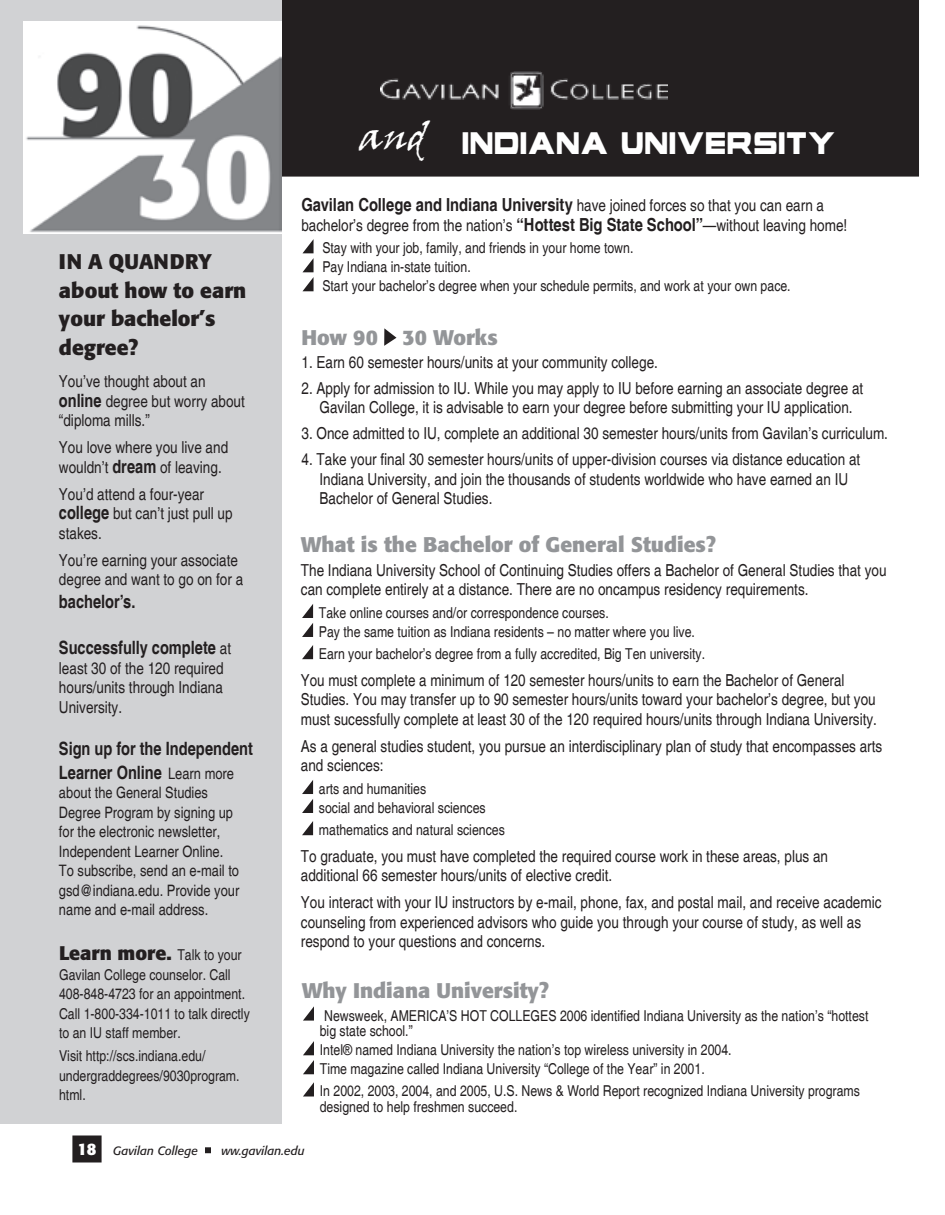
<style>
.page{position:relative;width:945px;height:1215px;background:#fff}
.page>*{position:absolute;margin:0;border:0;box-sizing:border-box;transform-origin:0 0}
.t1{font:50.25px "vox BOX";color:#fff;scale:.81 1}
.t2{font:italic 37.5px "Viner Hand ITC";color:#fff}
.t3{font:700 21px "Formata";color:#939598}
.t4{font:700 21px/28.5px "Formata";color:#231f20}
.t5{font:700 19.5px "Formata";color:#231f20}
.t6{font:700 condensed 18.3px/24px "Helvetica";color:#231f20}
.t7{font:700 condensed 18px "Helvetica";color:#231f20}
.t8{font:condensed 16.5px/19.5px "Helvetica";color:#231f20}
.t9{font:condensed 15.75px/19.5px "Helvetica";color:#231f20}
.t10{font:condensed 15px/19.5px "Helvetica";color:#231f20}
.t11{font:italic 12px "Formata";color:#231f20}
.s1{font-weight:700;font-size:18.3px}
.s2{font-weight:400;font-size:16.5px}
.s3{font-weight:400;font-size:15.75px}
.s4{font-family:"Helvetica";font-weight:400;font-stretch:condensed;font-size:15px}
.s5{font-weight:700;font-size:18px}
.s6{font-weight:700;font-style:normal;font-size:16.5px;color:#fff}
</style>
<div class="page">
<div style="left:74px;top:1137px;width:26px;height:24px;background:#231f20"></div>
<div style="left:72px;top:1136px;width:30px;height:26px;border:3px solid #231f20"></div>
<svg style="left:205px;top:1147px;width:6px;height:6px"></svg>
<div style="left:282px;top:0;width:637px;height:177px;background:#231f20"></div>
<div style="left:0;top:0;width:282px;height:1124px;background:#d1d2d4"></div>
<svg style="left:302px;top:239px;width:12px;height:52px"></svg>
<svg style="left:384px;top:328px;width:12px;height:18px"></svg>
<svg style="left:302px;top:604px;width:11px;height:33px"></svg>
<svg style="left:302px;top:645px;width:11px;height:14px"></svg>
<svg style="left:302px;top:780px;width:11px;height:33px"></svg>
<svg style="left:302px;top:821px;width:11px;height:14px"></svg>
<svg style="left:303px;top:1006px;width:11px;height:15px"></svg>
<svg style="left:303px;top:1041px;width:11px;height:33px"></svg>
<svg style="left:303px;top:1082px;width:11px;height:14px"></svg>
<img style="left:380px;top:71px;width:287px;height:38px">
<img style="left:23px;top:21px;width:259px;height:212px">
<p class="t4" style="left:59px;top:247px;width:189px">IN A QUANDRY about how to earn your bachelor’s degree?</p>
<p class="t8" style="left:59px;top:372px;width:187px">You’ve thought about an <span class="s1">online</span> degree but worry about “diploma mills.”</p>
<p class="t8" style="left:59px;top:438px;width:171px">You love where you live and wouldn’t <span class="s1">dream</span> of leaving.</p>
<p class="t8" style="left:59px;top:484px;width:175px">You’d attend a four-year <span class="s1">college</span> but can’t just pull up stakes.</p>
<p class="t8" style="left:59px;top:550px;width:186px">You’re earning your associate degree and want to go on for a</p>
<p class="t6" style="left:59px;top:589px;width:78px">bachelor’s.</p>
<p class="t6" style="left:59px;top:636px;width:174px">Successfully complete <span class="s2">at</span></p>
<p class="t8" style="left:59px;top:658px;width:166px;text-align:justify">least 30 of the 120 required hours/units through Indiana University.</p>
<p class="t6" style="left:59px;top:736px;width:196px">Sign up for the Independent<br>Learner Online <span class="s3">Learn more</span></p>
<p class="t9" style="left:59px;top:783px;width:182px">about the General Studies<br>Degree Program by signing up for the electronic newsletter,<br>Independent Learner Online.<br>To subscribe, send an e-mail to gsd@indiana.edu. Provide your name and e-mail address.</p>
<p class="t5" style="left:59px;top:941px;width:184px">Learn more. <span class="s4">Talk to your</span></p>
<p class="t10" style="left:59px;top:965px;width:192px">Gavilan College counselor. Call<br>408-848-4723 for an appointment.<br>Call 1-800-334-1011 to talk directly to an IU staff member.</p>
<p class="t10" style="left:59px;top:1046px;width:182px">Visit http://scs.indiana.edu/ undergraddegrees/9030program. html.</p>
<p class="t2" style="left:358px;top:113px;width:80px">and</p>
<p class="t1" style="left:461px;top:107px;width:464px">indiana university</p>
<p class="t7" style="left:301px;top:194px;width:524px">Gavilan College and Indiana University <span class="s2">have joined forces so that you can earn a</span></p>
<p class="t8" style="left:301px;top:215px;width:547px">bachelor’s degree from the nation’s <span class="s5">“Hottest Big State School”</span>—without leaving home!</p>
<p class="t10" style="left:322px;top:239px;width:470px;line-height:18.9px">Stay with your job, family, and friends in your home town.<br>Pay Indiana in-state tuition.<br>Start your bachelor’s degree when your schedule permits, and work at your own pace.</p>
<p class="t3" style="left:302px;top:324px;width:198px">How 90 30 Works</p>
<p class="t8" style="left:302px;top:353px;width:358px">1. Earn 60 semester hours/units at your community college.</p>
<p class="t8" style="left:302px;top:379px;width:563px;text-align:center">2. Apply for admission to IU. While you may apply to IU before earning an associate degree at<br>Gavilan College, it is advisable to earn your degree before submitting your IU application.</p>
<p class="t8" style="left:302px;top:424px;width:588px">3. Once admitted to IU, complete an additional 30 semester hours/units from Gavilan’s curriculum.</p>
<p class="t8" style="left:320px;top:450px;width:542px;text-indent:-18px">4. Take your final 30 semester hours/units of upper-division courses via distance education at<br>Indiana University, and join the thousands of students worldwide who have earned an IU<br>Bachelor of General Studies.</p>
<p class="t3" style="left:301px;top:532px;width:416px">What is the Bachelor of General Studies?</p>
<p class="t8" style="left:301px;top:560px;width:587px">The Indiana University School of Continuing Studies offers a Bachelor of General Studies that you can complete entirely at a distance. There are no oncampus residency requirements.</p>
<p class="t10" style="left:319px;top:603px;width:378px;line-height:19px">Take online courses and/or correspondence courses.<br>Pay the same tuition as Indiana residents – no matter where you live.</p>
<p class="t10" style="left:319px;top:644px;width:388px">Earn your bachelor’s degree from a fully accredited, Big Ten university.</p>
<p class="t8" style="left:301px;top:670px;width:578px">You must complete a minimum of 120 semester hours/units to earn the Bachelor of General<br>Studies. You may transfer up to 90 semester hours/units toward your bachelor’s degree, but you must sucessfully complete at least 30 of the 120 required hours/units through Indiana University.</p>
<p class="t8" style="left:301px;top:736px;width:583px">As a general studies student, you pursue an interdisciplinary plan of study that encompasses arts and sciences:</p>
<p class="t10" style="left:319px;top:779px;width:168px;line-height:18.9px">arts and humanities<br>social and behavioral sciences</p>
<p class="t10" style="left:319px;top:820px;width:187px">mathematics and natural sciences</p>
<p class="t8" style="left:301px;top:846px;width:529px">To graduate, you must have completed the required course work in these areas, plus an additional 66 semester hours/units of elective credit.</p>
<p class="t8" style="left:301px;top:893px;width:582px">You interact with your IU instructors by e-mail, phone, fax, and postal mail, and receive academic counseling from experienced advisors who guide you through your course of study, as well as respond to your questions and concerns.</p>
<p class="t3" style="left:302px;top:978px;width:248px">Why Indiana University?</p>
<p class="t10" style="left:320px;top:1008px;width:550px;line-height:15.8px">Newsweek, AMERICA’S HOT COLLEGES 2006 identified Indiana University as the nation’s “hottest big state school.”</p>
<p class="t10" style="left:320px;top:1041px;width:413px;line-height:18.9px">Intel® named Indiana University the nation’s top wireless university in 2004.<br>Time magazine called Indiana University “College of the Year” in 2001.</p>
<p class="t10" style="left:320px;top:1083px;width:542px;line-height:15.8px">In 2002, 2003, 2004, and 2005, U.S. News &amp; World Report recognized Indiana University programs designed to help freshmen succeed.</p>
<p class="t11" style="left:77px;top:1143px;width:122px"><span class="s6">18</span> Gavilan College</p>
<p class="t11" style="left:222px;top:1143px;width:85px">ww.gavilan.edu</p>
</div>
